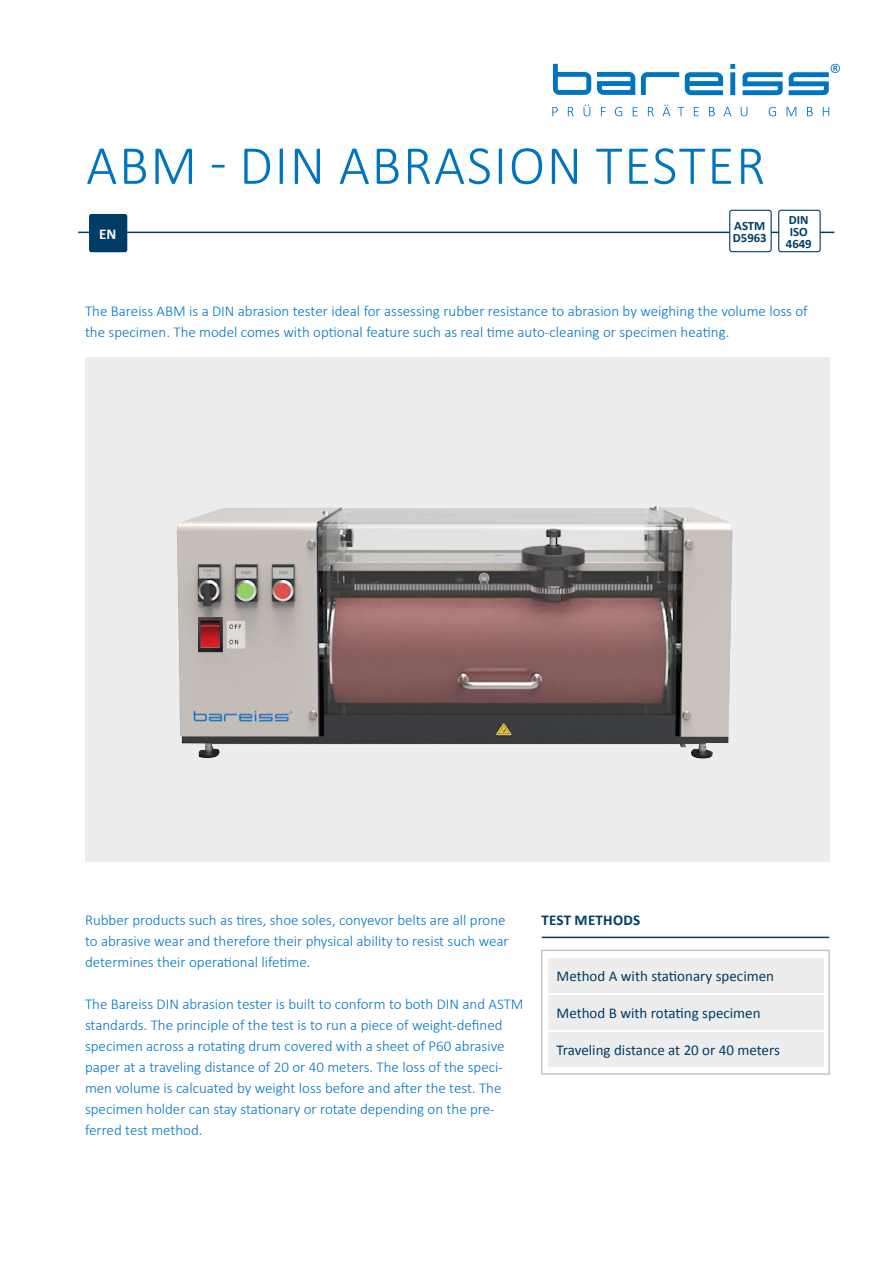
<style>
.page{position:relative;width:893px;height:1263px;background:#fff}
.page>*{position:absolute;margin:0;border:0;box-sizing:border-box;transform-origin:0 0}
.t1{font:300 55.5px "Calibri";letter-spacing:.03em;color:#0075bf}
.t2{font:300 15px/21px "Calibri";color:#0075bf}
.t3{font:15px "Calibri";color:#003d66}
.t4{font:700 15px "Calibri";letter-spacing:.02em;color:#003d66}
.t5{font:700 15px "Calibri";color:#fff}
.t6{font:700 12.75px/12px "Calibri";color:#003d66}
</style>
<div class="page">
<hr style="left:78px;top:232px;width:756px;height:1px;background:#003d66">
<div style="left:89px;top:214px;width:38px;height:38px;background:#003d66;border-radius:2px"></div>
<svg style="left:597px;top:72px;width:38px;height:23px"></svg>
<svg style="left:553px;top:64px;width:38px;height:31px"></svg>
<svg style="left:742px;top:72px;width:41px;height:23px"></svg>
<svg style="left:685px;top:72px;width:38px;height:23px"></svg>
<svg style="left:641px;top:72px;width:38px;height:23px"></svg>
<svg style="left:730px;top:64px;width:5px;height:31px"></svg>
<svg style="left:789px;top:64px;width:51px;height:31px"></svg>
<svg style="left:552px;top:107px;width:6px;height:9px"></svg>
<svg style="left:568px;top:107px;width:6px;height:9px"></svg>
<svg style="left:584px;top:105px;width:6px;height:11px"></svg>
<svg style="left:601px;top:107px;width:5px;height:9px"></svg>
<svg style="left:615px;top:107px;width:7px;height:9px"></svg>
<svg style="left:633px;top:107px;width:5px;height:9px"></svg>
<svg style="left:648px;top:107px;width:6px;height:9px"></svg>
<svg style="left:663px;top:105px;width:7px;height:11px"></svg>
<svg style="left:677px;top:107px;width:7px;height:9px"></svg>
<svg style="left:694px;top:107px;width:5px;height:9px"></svg>
<svg style="left:709px;top:107px;width:6px;height:9px"></svg>
<svg style="left:724px;top:107px;width:7px;height:9px"></svg>
<svg style="left:741px;top:107px;width:6px;height:9px"></svg>
<svg style="left:769px;top:107px;width:7px;height:9px"></svg>
<svg style="left:786px;top:107px;width:10px;height:9px"></svg>
<svg style="left:807px;top:107px;width:6px;height:9px"></svg>
<svg style="left:823px;top:107px;width:6px;height:9px"></svg>
<hr style="left:542px;top:937px;width:287px;height:1px;background:#003d66">
<div style="left:541px;top:949px;width:289px;height:126px;border:2px solid #c6c6c6"></div>
<div style="left:548px;top:958px;width:275px;height:34px;background:#ededed"></div>
<div style="left:548px;top:996px;width:275px;height:34px;background:#ededed"></div>
<div style="left:548px;top:1033px;width:275px;height:34px;background:#ededed"></div>
<div style="left:730px;top:210px;width:41px;height:42px;background:#fff;border-radius:2px"></div>
<div style="left:729px;top:210px;width:43px;height:42px;border:1px solid #003d66;border-radius:2px"></div>
<div style="left:779px;top:210px;width:41px;height:42px;background:#fff;border-radius:2px"></div>
<div style="left:778px;top:210px;width:43px;height:42px;border:1px solid #003d66;border-radius:2px"></div>
<div style="left:85px;top:358px;width:744px;height:504px;background:#ededed"></div>
<img style="left:176px;top:506px;width:557px;height:253px">
<h1 class="t1" style="left:86px;top:131px;width:681px">ABM - DIN ABRASION TESTER</h1>
<p class="t5" style="left:99px;top:224px;width:19px">EN</p>
<p class="t6" style="left:733px;top:219px;width:35px">ASTM<br>D5963</p>
<p class="t6" style="left:786px;top:213px;width:27px;text-align:center">DIN<br>ISO<br>4649</p>
<p class="t2" style="left:85px;top:300px;width:724px">The Bareiss ABM is a DIN abrasion tester ideal for assessing rubber resistance to abrasion by weighing the volume loss of the specimen. The model comes with optional feature such as real time auto-cleaning or specimen heating.</p>
<p class="t2" style="left:85px;top:909px;width:425px">Rubber products such as tires, shoe soles, conyevor belts are all prone to abrasive wear and therefore their physical ability to resist such wear determines their operational lifetime.</p>
<p class="t2" style="left:85px;top:993px;width:440px">The Bareiss DIN abrasion tester is built to conform to both DIN and ASTM standards. The principle of the test is to run a piece of weight-defined specimen across a rotating drum covered with a sheet of P60 abrasive paper at a traveling distance of 20 or 40 meters. The loss of the speci&shy;men volume is calcuated by weight loss before and after the test. The specimen holder can stay stationary or rotate depending on the pre&shy;ferred test method.</p>
<p class="t4" style="left:541px;top:910px;width:100px">TEST METHODS</p>
<p class="t3" style="left:556px;top:966px;width:219px">Method A with stationary specimen</p>
<p class="t3" style="left:556px;top:1004px;width:206px">Method B with rotating specimen</p>
<p class="t3" style="left:556px;top:1041px;width:225px">Traveling distance at 20 or 40 meters</p>
</div>
